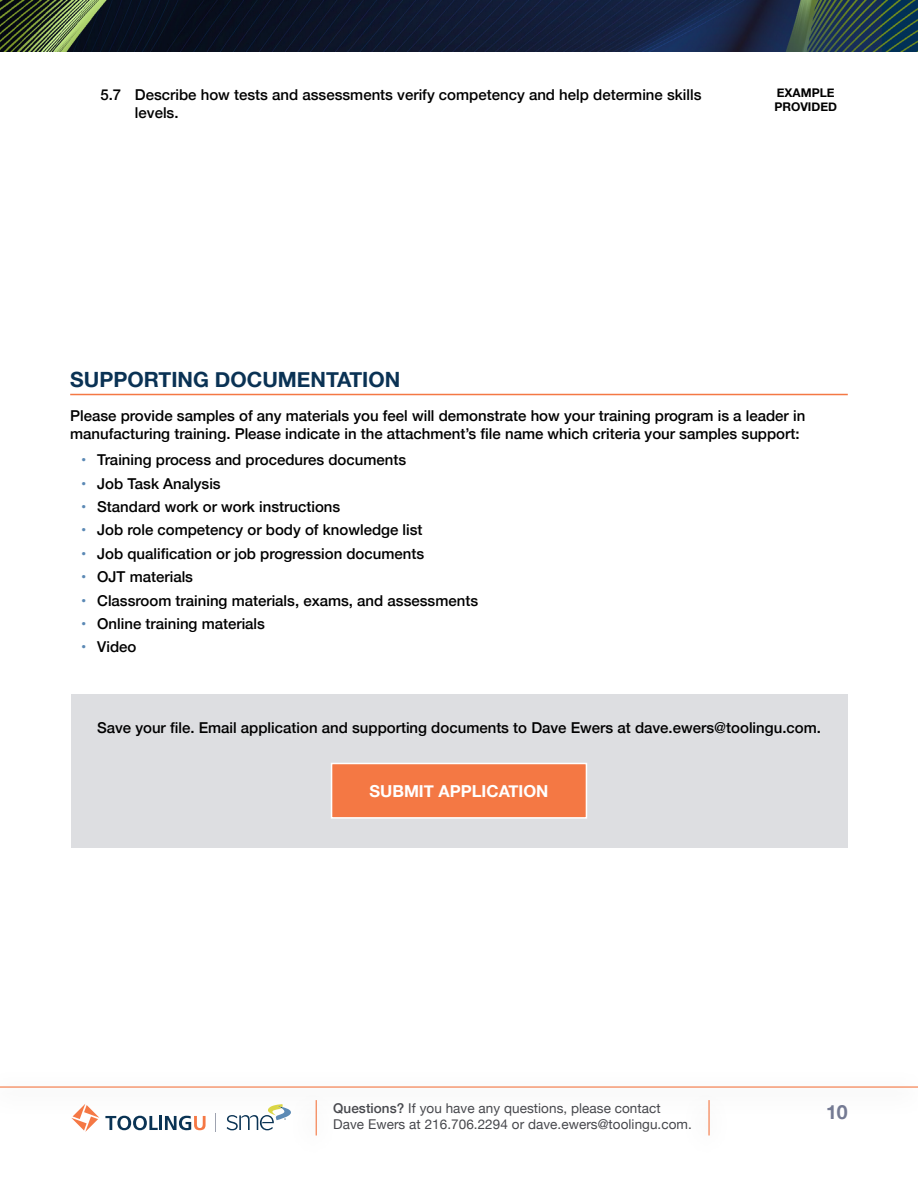
<style>
.page{position:relative;width:918px;height:1188px;background:#fff}
.page>*{position:absolute;margin:0;border:0;box-sizing:border-box;transform-origin:0 0}
.t1{font:700 21px "Helvetica Neue";color:#0a3254}
.t2{font:700 19.5px "Helvetica Neue";color:#747a93}
.t3{font:700 16.5px "Helvetica Neue";color:#fff}
.t4{font:500 15px/18px "Helvetica Neue";color:#000}
.t5{font:13.5px/16.2px "Helvetica Neue";letter-spacing:.005em;color:#47484d}
.t6{font:700 12px/14.4px "Helvetica Neue";color:#000}
.s1{font-weight:700;color:#5b89b5}
.s2{font-weight:500}
</style>
<div class="page">
<hr style="left:0;top:1086px;width:918px;height:2px;background:#f47844">
<hr style="left:316px;top:1100px;width:1px;height:35px;background:#f47844">
<hr style="left:708px;top:1100px;width:2px;height:35px;background:#f47844">
<svg style="left:71px;top:1104px;width:28px;height:28px"></svg>
<svg style="left:105px;top:1116px;width:53px;height:14px"></svg>
<hr style="left:159px;top:1116px;width:3px;height:14px;background:#0a3354">
<svg style="left:165px;top:1116px;width:41px;height:14px"></svg>
<svg style="left:227px;top:1104px;width:64px;height:26px"></svg>
<img style="left:0;top:0;width:918px;height:52px">
<div style="left:71px;top:694px;width:777px;height:154px;background:#dddee1"></div>
<div style="left:331px;top:763px;width:256px;height:56px;background:#f47844;border:2px solid #fff"></div>
<hr style="left:70px;top:394px;width:778px;height:1px;background:#f47844">
<p class="t4" style="left:135px;top:84px;width:568px;text-indent:-34px">5.7 Describe how tests and assessments verify competency and help determine skills levels.</p>
<p class="t6" style="left:774px;top:86px;width:64px">EXAMPLE<br>PROVIDED</p>
<h1 class="t1" style="left:70px;top:363px;width:332px">SUPPORTING DOCUMENTATION</h1>
<p class="t4" style="left:70px;top:406px;width:737px">Please provide samples of any materials you feel will demonstrate how your training program is a leader in manufacturing training. Please indicate in the attachment’s file name which criteria your samples support:</p>
<p class="t4" style="left:81px;top:450px;width:327px"><span class="s1">•</span> Training process and procedures documents</p>
<p class="t4" style="left:81px;top:473px;width:141px"><span class="s1">•</span> Job Task Analysis</p>
<p class="t4" style="left:81px;top:496px;width:261px"><span class="s1">•</span> Standard work or work instructions</p>
<p class="t4" style="left:81px;top:520px;width:343px"><span class="s1">•</span> Job role competency or body of knowledge list</p>
<p class="t4" style="left:81px;top:543px;width:345px"><span class="s1">•</span> Job qualification or job progression documents</p>
<p class="t4" style="left:81px;top:567px;width:114px"><span class="s1">•</span> OJT materials</p>
<p class="t4" style="left:81px;top:590px;width:399px"><span class="s1">•</span> Classroom training materials, exams, and assessments</p>
<p class="t4" style="left:81px;top:613px;width:186px"><span class="s1">•</span> Online training materials</p>
<p class="t4" style="left:81px;top:637px;width:57px"><span class="s1">•</span> Video</p>
<p class="t4" style="left:97px;top:717px;width:725px">Save your file. Email application and supporting documents to Dave Ewers at dave.ewers@toolingu.com.</p>
<p class="t3" style="left:369px;top:778px;width:181px">SUBMIT APPLICATION</p>
<p class="t5" style="left:333px;top:1101px;width:360px"><span class="s2">Questions?</span> If you have any questions, please contact<br>Dave Ewers at 216.706.2294 or dave.ewers@toolingu.com.</p>
<h2 class="t2" style="left:826px;top:1097px;width:23px">10</h2>
</div>
